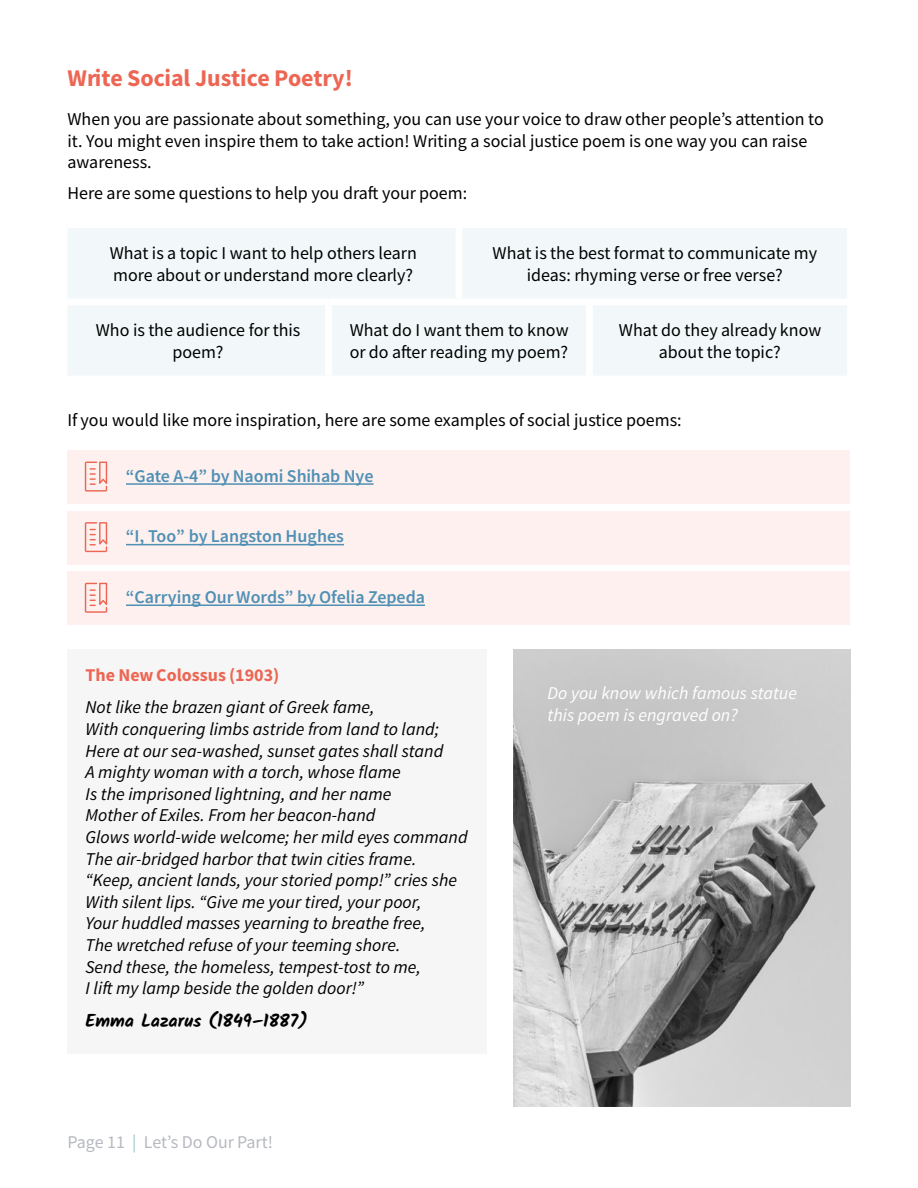
<style>
.page{position:relative;width:918px;height:1188px;background:#fff}
.page>*{position:absolute;margin:0;border:0;box-sizing:border-box;transform-origin:0 0}
.t1{font:24px "Source Sans Variable";letter-spacing:.04em;color:#ed6654}
.t2{font:italic 18px/21.6px "Source Sans Variable";letter-spacing:.02em;color:#000}
.t3{font:18px/21.6px "Source Sans Variable";letter-spacing:.02em;color:#000}
.t4{font:18px "Source Sans Variable";letter-spacing:.03em;color:#4f90b5}
.t5{font:italic 18px/21.6px "Source Sans Variable";letter-spacing:.02em;color:#fff}
.t6{font:18px "Source Sans Variable";letter-spacing:.015em;color:#b6b9c0}
.t7{font:700 18px "Kalam";color:#000}
.t8{font:18px "Source Sans Variable";letter-spacing:.045em;color:#ed6654}
.s1{color:#9ac5d1}
</style>
<div class="page">
<img style="left:513px;top:650px;width:337px;height:457px">
<div style="left:68px;top:450px;width:782px;height:54px;background:#fdf0ee"></div>
<hr style="left:126px;top:483px;width:248px;height:2px;background:#4f90b5">
<div style="left:68px;top:511px;width:782px;height:54px;background:#fdf0ee"></div>
<hr style="left:126px;top:544px;width:218px;height:1px;background:#4f90b5">
<div style="left:68px;top:572px;width:782px;height:54px;background:#fdf0ee"></div>
<hr style="left:126px;top:604px;width:299px;height:2px;background:#4f90b5">
<div style="left:68px;top:228px;width:779px;height:147px;background:#f2f8f9"></div>
<div style="left:325px;top:305px;width:7px;height:71px;background:#fff"></div>
<div style="left:586px;top:305px;width:7px;height:71px;background:#fff"></div>
<div style="left:68px;top:298px;width:260px;height:7px;background:#fff"></div>
<div style="left:328px;top:298px;width:131px;height:7px;background:#fff"></div>
<div style="left:456px;top:228px;width:6px;height:70px;background:#fff"></div>
<div style="left:459px;top:298px;width:131px;height:7px;background:#fff"></div>
<div style="left:590px;top:298px;width:264px;height:7px;background:#fff"></div>
<svg style="left:85px;top:462px;width:22px;height:30px"></svg>
<svg style="left:85px;top:522px;width:22px;height:30px"></svg>
<svg style="left:85px;top:583px;width:22px;height:30px"></svg>
<div style="left:68px;top:650px;width:420px;height:404px;background:#f6f6f7"></div>
<h1 class="t1" style="left:68px;top:63px;width:285px">Write Social Justice Poetry!</h1>
<p class="t3" style="left:68px;top:108px;width:758px">When you are passionate about something, you can use your voice to draw other people’s attention to it. You might even inspire them to take action! Writing a social justice poem is one way you can raise awareness.</p>
<p class="t3" style="left:68px;top:182px;width:400px">Here are some questions to help you draft your poem:</p>
<p class="t3" style="left:110px;top:243px;width:308px">What is a topic I want to help others learn more about or understand more clearly?</p>
<p class="t3" style="left:493px;top:243px;width:325px;text-align:center">What is the best format to communicate my ideas: rhyming verse or free verse?</p>
<p class="t3" style="left:96px;top:320px;width:206px;text-align:center">Who is the audience for this poem?</p>
<p class="t3" style="left:350px;top:320px;width:220px">What do I want them to know or do after reading my poem?</p>
<p class="t3" style="left:619px;top:320px;width:203px;text-align:center">What do they already know about the topic?</p>
<p class="t3" style="left:67px;top:410px;width:615px">If you would like more inspiration, here are some examples of social justice poems:</p>
<p class="t4" style="left:126px;top:465px;width:249px">“Gate A-4” by Naomi Shihab Nye</p>
<p class="t4" style="left:126px;top:526px;width:219px">“I, Too” by Langston Hughes</p>
<p class="t4" style="left:126px;top:586px;width:300px">“Carrying Our Words” by Ofelia Zepeda</p>
<p class="t8" style="left:86px;top:664px;width:194px">The New Colossus (1903)</p>
<p class="t2" style="left:86px;top:697px;width:384px">Not like the brazen giant of Greek fame,<br>With conquering limbs astride from land to land; Here at our sea-washed, sunset gates shall stand<br>A mighty woman with a torch, whose flame<br>Is the imprisoned lightning, and her name<br>Mother of Exiles. From her beacon-hand<br>Glows world-wide welcome; her mild eyes command The air-bridged harbor that twin cities frame. “Keep, ancient lands, your storied pomp!” cries she With silent lips. “Give me your tired, your poor,<br>Your huddled masses yearning to breathe free,<br>The wretched refuse of your teeming shore.<br>Send these, the homeless, tempest-tost to me,<br>I lift my lamp beside the golden door!”</p>
<p class="t7" style="left:86px;top:1010px;width:224px">Emma Lazarus (1849–1887)</p>
<p class="t6" style="left:68px;top:1131px;width:206px">Page 11 <span class="s1">|</span> Let’s Do Our Part!</p>
<p class="t5" style="left:548px;top:682px;width:251px">Do you know which famous statue this poem is engraved on?</p>
</div>
